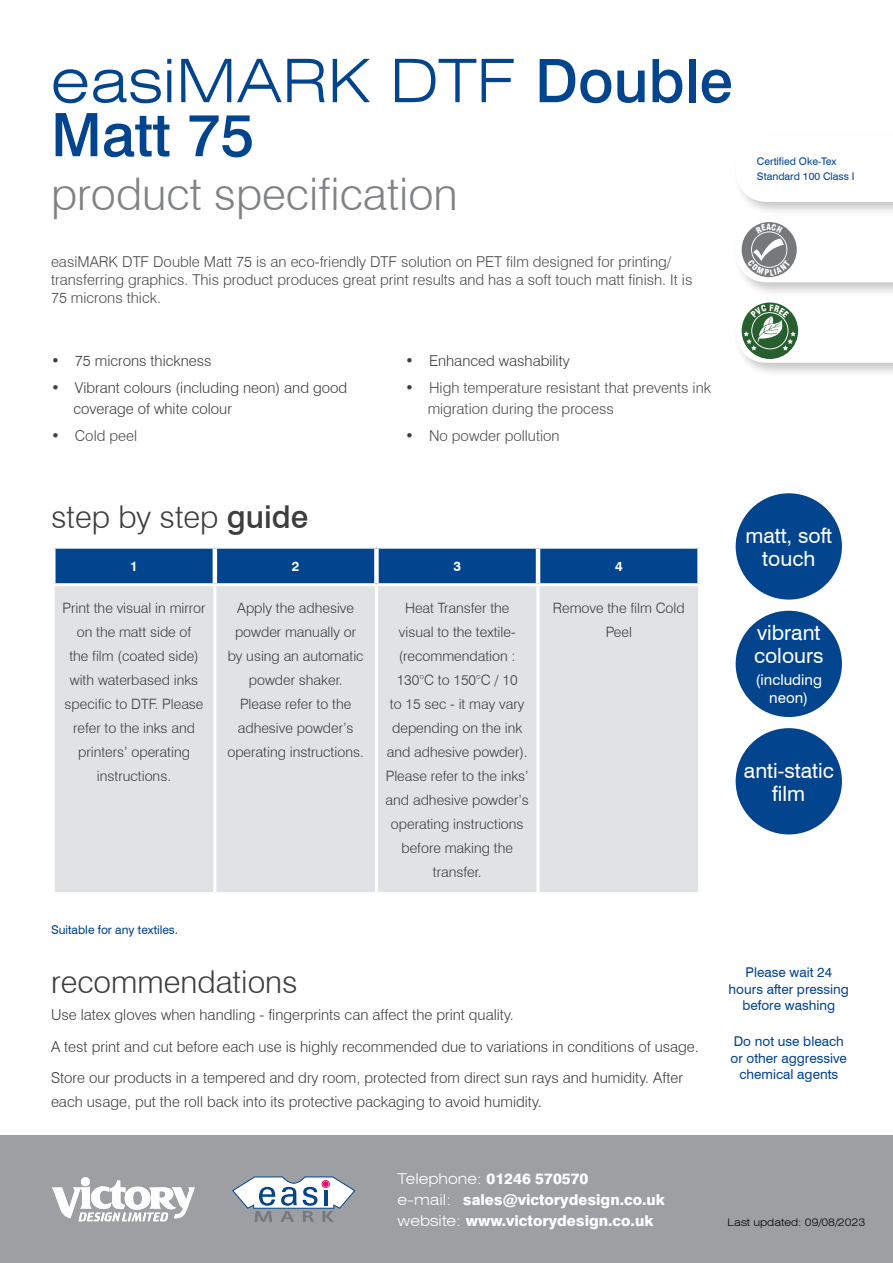
<style>
.page{position:relative;width:893px;height:1263px;background:#fff}
.page>*{position:absolute;margin:0;border:0;box-sizing:border-box;transform-origin:0 0}
.Category_Title{font:500 60px/54px "Swiss 721 BT";color:#02448d}
.Category_Title-2{font:300 45px "Swiss 721 BT";color:#808285}
.Category_Title-3{font:300 31.5px "Swiss 721 BT";color:#3e3e3f}
.t1{font:21px/22.5px "Swiss 721 BT";color:#fff;text-align:center}
.t2{font:300 15px/24px "Swiss 721 BT";color:#3e3e3f}
.t3{font:300 15px/18px "Swiss 721 BT";color:#4b4c4d}
.t4{font:800 15px "Swiss 721 BT";color:#fff}
.t5{font:15px/18px "Swiss 721 BT";color:#fff;text-align:center}
.Category_Title-4{font:300 14.25px/24px "Swiss 721 BT";color:#3e3e3f;text-align:center}
.t6{font:13.5px/16.5px "Swiss 721 BT";color:#02448d;text-align:center}
.Category_Title-5{font:700 13.5px "Swiss 721 BT";color:#fff}
.t7{font:12px "Swiss 721 BT";color:#02448d}
.t8{font:10.5px/15px "Swiss 721 BT";color:#02448d}
.t9{font:300 expanded 10.5px "Swiss 721 BT";color:#080302}
.s1{font-weight:300;font-stretch:expanded}
.s2{color:#3e3e3f}
.s3{font-weight:500}
</style>
<div class="page">
<div style="left:56px;top:549px;width:641px;height:34px;background:#02448d"></div>
<div style="left:55px;top:586px;width:643px;height:306px;background:#e1e2e4"></div>
<hr style="left:213px;top:549px;width:4px;height:34px;background:#fff">
<div style="left:374px;top:549px;width:5px;height:34px;background:#fff"></div>
<hr style="left:536px;top:549px;width:4px;height:34px;background:#fff">
<hr style="left:213px;top:586px;width:3px;height:306px;background:#fff">
<hr style="left:375px;top:586px;width:3px;height:306px;background:#fff">
<hr style="left:536px;top:586px;width:3px;height:306px;background:#fff">
<div style="left:736px;top:493px;width:106px;height:107px;background:#02448d;border-radius:50%"></div>
<div style="left:736px;top:611px;width:106px;height:106px;background:#02448d;border-radius:50%"></div>
<div style="left:736px;top:728px;width:106px;height:106px;background:#02448d;border-radius:50%"></div>
<div style="left:0;top:1135px;width:893px;height:128px;background:#9d9fa2"></div>
<svg style="left:232px;top:1176px;width:123px;height:46px"></svg>
<hr style="left:324px;top:1190px;width:3px;height:15px;background:#02448d">
<svg style="left:52px;top:1177px;width:143px;height:44px"></svg>
<div style="left:733px;top:213px;width:160px;height:84px;background:#231f20;opacity:.25"></div>
<div style="left:733px;top:133px;width:160px;height:83px;background:#231f20;opacity:.25"></div>
<svg style="left:736px;top:135px;width:157px;height:67px"></svg>
<div style="left:733px;top:294px;width:160px;height:83px;background:#231f20;opacity:.25"></div>
<svg style="left:736px;top:216px;width:157px;height:66px"></svg>
<svg style="left:736px;top:296px;width:157px;height:67px"></svg>
<p class="Category_Title" style="left:51px;top:53px;width:683px"><span class="s1">easiMARK DTF</span> Double<br>Matt 75</p>
<p class="Category_Title-2" style="left:51px;top:167px;width:408px">product specification</p>
<p class="t3" style="left:51px;top:252px;width:643px">easiMARK DTF Double Matt 75 is an eco-friendly DTF solution on PET film designed for printing/ transferring graphics. This product produces great print results and has a soft touch matt finish. It is<br>75 microns thick.</p>
<p class="t2" style="left:51px;top:348px;width:162px">• 75 microns thickness</p>
<p class="t2" style="left:74px;top:377px;width:275px;line-height:21px;text-indent:-22px">• Vibrant colours (including neon) and good coverage of white colour</p>
<p class="t3" style="left:51px;top:426px;width:88px"><span class="s2">•</span> Cold peel</p>
<p class="t2" style="left:405px;top:348px;width:166px">• Enhanced washability</p>
<p class="t3" style="left:428px;top:377px;width:285px;line-height:21px;text-indent:-22px"><span class="s2">•</span> High temperature resistant that prevents ink migration during the process</p>
<p class="t3" style="left:405px;top:426px;width:156px"><span class="s2">•</span> No powder pollution</p>
<p class="t8" style="left:757px;top:154px;width:99px">Certified Oke-Tex<br>Standard 100 Class I</p>
<p class="Category_Title-3" style="left:51px;top:497px;width:259px">step by step <span class="s3">guide</span></p>
<p class="Category_Title-5" style="left:130px;top:558px;width:9px">1</p>
<p class="Category_Title-5" style="left:292px;top:558px;width:9px">2</p>
<p class="Category_Title-5" style="left:453px;top:558px;width:9px">3</p>
<p class="Category_Title-5" style="left:615px;top:558px;width:9px">4</p>
<p class="Category_Title-4" style="left:63px;top:595px;width:145px">Print the visual in mirror on the matt side of<br>the film (coated side) with waterbased inks specific to DTF. Please refer to the inks and printers’ operating instructions.</p>
<p class="Category_Title-4" style="left:228px;top:595px;width:137px">Apply the adhesive powder manually or by using an automatic powder shaker.</p>
<p class="Category_Title-4" style="left:386px;top:595px;width:145px">Heat Transfer the<br>visual to the textile-(recommendation :<br>130°C to 150°C / 10<br>to 15 sec - it may vary depending on the ink and adhesive powder).<br>Please refer to the inks’ and adhesive powder’s operating instructions before making the transfer.</p>
<p class="Category_Title-4" style="left:553px;top:595px;width:133px">Remove the film Cold<br>Peel</p>
<p class="Category_Title-4" style="left:227px;top:691px;width:138px">Please refer to the adhesive powder’s operating instructions.</p>
<p class="t7" style="left:51px;top:923px;width:129px">Suitable for any textiles.</p>
<p class="t1" style="left:745px;top:524px;width:88px">matt, soft touch</p>
<p class="t1" style="left:754px;top:621px;width:71px;text-align:left">vibrant colours</p>
<p class="t5" style="left:756px;top:671px;width:68px">(including neon)</p>
<p class="t1" style="left:744px;top:759px;width:91px">anti-static film</p>
<p class="Category_Title-3" style="left:51px;top:962px;width:248px">recommendations</p>
<p class="t2" style="left:51px;top:1003px;width:464px">Use latex gloves when handling - fingerprints can affect the print quality.</p>
<p class="t2" style="left:51px;top:1034px;width:649px">A test print and cut before each use is highly recommended due to variations in conditions of usage.</p>
<p class="t2" style="left:51px;top:1066px;width:633px">Store our products in a tempered and dry room, protected from direct sun rays and humidity. After each usage, put the roll back into its protective packaging to avoid humidity.</p>
<p class="t6" style="left:729px;top:964px;width:122px">Please wait 24 hours after pressing before washing</p>
<p class="t6" style="left:731px;top:1033px;width:118px">Do not use bleach or other aggressive chemical agents</p>
<p class="t4" style="left:397px;top:1169px;width:192px"><span class="s1">Telephone:</span> 01246 570570</p>
<p class="t4" style="left:397px;top:1190px;width:269px"><span class="s1">e-mail:</span> sales@victorydesign.co.uk</p>
<p class="t4" style="left:397px;top:1211px;width:258px"><span class="s1">website:</span> www.victorydesign.co.uk</p>
<p class="t9" style="left:727px;top:1216px;width:139px">Last updated: 09/08/2023</p>
</div>
